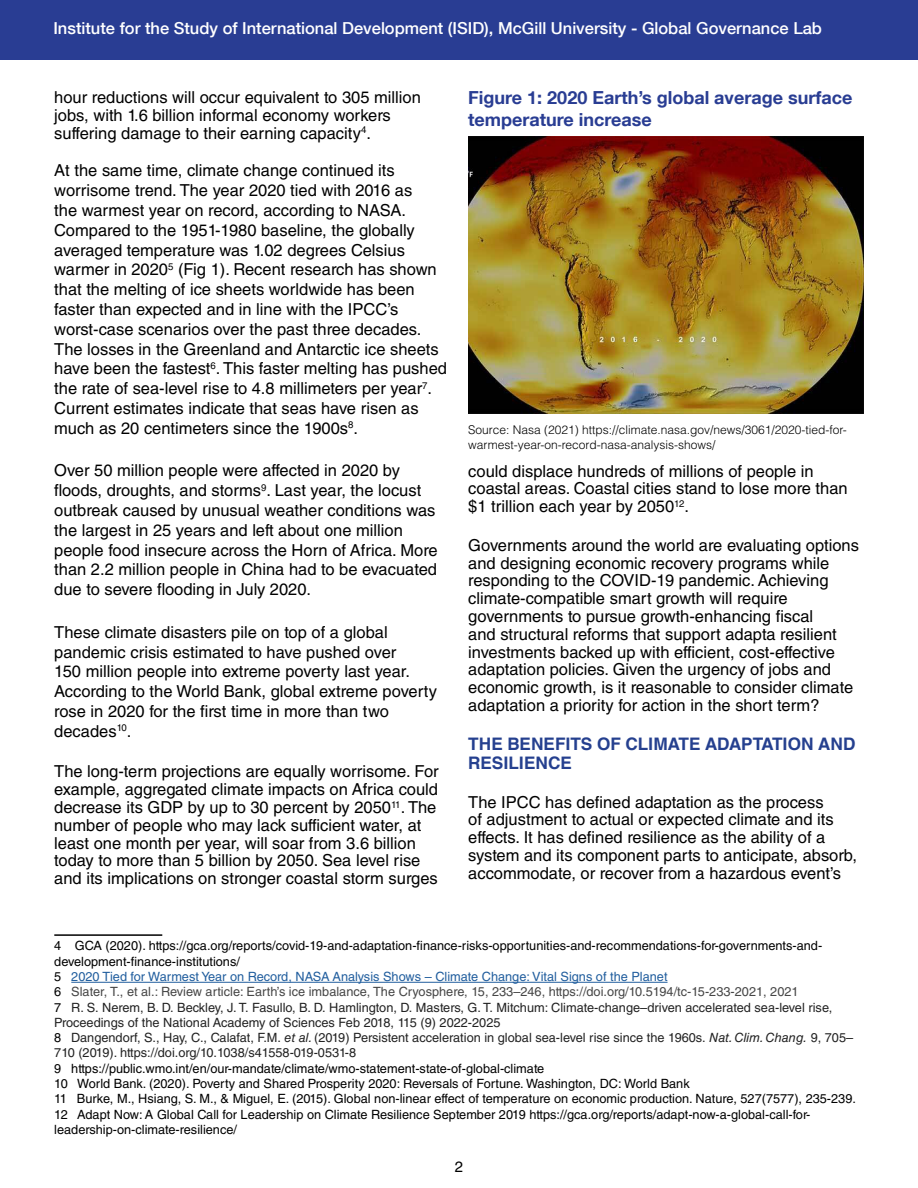
<style>
.page{position:relative;width:918px;height:1188px;background:#fff}
.page>*{position:absolute;margin:0;border:0;box-sizing:border-box;transform-origin:0 0}
.t1{font:700 18px/21.6px "Helvetica Neue LT Com";color:#293d93}
.t2{font:700 17.25px/18.6px "Helvetica World";color:#25408f}
.t3{font:16.5px/19.8px "Helvetica LT Std";color:#000}
.t4{font:500 16.5px "Helvetica Neue LT Com";color:#fff}
.t5{font:15px "Helvetica LT Std";color:#000}
.t6{font:12.75px/15.3px "Helvetica LT Std";color:#222}
.t7{font:12.75px/15.3px "Helvetica LT Std";color:#000}
.t8{font:300 12px/14.4px "Helvetica LT Std";color:#000}
.s1{color:#000}
.s2{color:#215e9e}
.s3{color:#464646}
.s4{font-style:italic}
</style>
<div class="page">
<hr style="left:54px;top:934px;width:108px;height:2px;background:#000">
<hr style="left:71px;top:982px;width:597px;height:1px;background:#215e9e">
<div style="left:0;top:0;width:918px;height:59px;background:#293d93"></div>
<img style="left:468px;top:136px;width:396px;height:278px">
<p class="t4" style="left:53px;top:18px;width:770px">Institute for the Study of International Development (ISID), McGill University - Global Governance Lab</p>
<p class="t3" style="left:54px;top:88px;width:368px;line-height:17.9px">hour reductions will occur equivalent to 305 million jobs, with 1.6 billion informal economy workers suffering damage to their earning capacity<sup>4</sup>.</p>
<p class="t3" style="left:54px;top:161px;width:394px">At the same time, climate change continued its worrisome trend. The year 2020 tied with 2016 as<br>the warmest year on record, according to NASA.<br>Compared to the 1951-1980 baseline, the globally averaged temperature was 1.02 degrees Celsius warmer in 2020<sup>5</sup> (Fig 1). Recent research has shown that the melting of ice sheets worldwide has been faster than expected and in line with the IPCC’s worst-case scenarios over the past three decades.<br>The losses in the Greenland and Antarctic ice sheets have been the fastest<sup>6</sup>. This faster melting has pushed the rate of sea-level rise to 4.8 millimeters per year<sup>7</sup>.<br>Current estimates indicate that seas have risen as much as 20 centimeters since the 1900s<sup>8</sup>.</p>
<p class="t3" style="left:54px;top:461px;width:385px">Over 50 million people were affected in 2020 by floods, droughts, and storms<sup>9</sup>. Last year, the locust outbreak caused by unusual weather conditions was the largest in 25 years and left about one million people food insecure across the Horn of Africa. More than 2.2 million people in China had to be evacuated due to severe flooding in July 2020.</p>
<p class="t3" style="left:54px;top:622px;width:384px">These climate disasters pile on top of a global pandemic crisis estimated to have pushed over<br>150 million people into extreme poverty last year.<br>According to the World Bank, global extreme poverty rose in 2020 for the first time in more than two decades<sup>10</sup>.</p>
<p class="t3" style="left:54px;top:763px;width:386px;line-height:17.9px">The long-term projections are equally worrisome. For example, aggregated climate impacts on Africa could decrease its GDP by up to 30 percent by 2050<sup>11</sup>. The number of people who may lack sufficient water, at least one month per year, will soar from 3.6 billion today to more than 5 billion by 2050. Sea level rise and its implications on stronger coastal storm surges</p>
<p class="t1" style="left:468px;top:86px;width:386px">Figure 1: 2020 Earth’s global average surface temperature increase</p>
<p class="t8" style="left:468px;top:423px;width:380px">Source: Nasa (2021) https://climate.nasa.gov/news/3061/2020-tied-for&shy;warmest-year-on-record-nasa-analysis-shows/</p>
<p class="t3" style="left:468px;top:462px;width:381px;line-height:17.9px">could displace hundreds of millions of people in coastal areas. Coastal cities stand to lose more than $1 trillion each year by 2050<sup>12</sup>.</p>
<p class="t3" style="left:468px;top:536px;width:392px;line-height:17.9px">Governments around the world are evaluating options and designing economic recovery programs while responding to the COVID-19 pandemic. Achieving climate-compatible smart growth will require governments to pursue growth-enhancing fiscal<br>and structural reforms that support adapta resilient investments backed up with efficient, cost-effective adaptation policies. Given the urgency of jobs and economic growth, is it reasonable to consider climate adaptation a priority for action in the short term?</p>
<p class="t2" style="left:468px;top:735px;width:389px">THE BENEFITS OF CLIMATE ADAPTATION AND<br>RESILIENCE</p>
<p class="t3" style="left:468px;top:793px;width:390px;line-height:17.9px">The IPCC has defined adaptation as the process<br>of adjustment to actual or expected climate and its effects. It has defined resilience as the ability of a system and its component parts to anticipate, absorb, accommodate, or recover from a hazardous event’s</p>
<p class="t6" style="left:54px;top:938px;width:800px"><span class="s1">4 GCA (2020). https://gca.org/reports/covid-19-and-adaptation-finance-risks-opportunities-and-recommendations-for-governments-and&shy;development-finance-institutions/<br>5</span> <span class="s2">2020 Tied for Warmest Year on Record, NASA Analysis Shows – Climate Change: Vital Signs of the Planet<br></span><span class="s1">6</span> <span class="s3">Slater, T., et al.: Review article: Earth’s ice imbalance, The Cryosphere, 15, 233–246, https://doi.org/10.5194/tc-15-233-2021, 2021<br></span><span class="s1">7</span> R. S. Nerem, B. D. Beckley, J. T. Fasullo, B. D. Hamlington, D. Masters, G. T. Mitchum: Climate-change–driven accelerated sea-level rise, Proceedings of the National Academy of Sciences Feb 2018, 115 (9) 2022-2025<br><span class="s1">8</span> Dangendorf, S., Hay, C., Calafat, F.M. <span class="s4">et al.</span> (2019) Persistent acceleration in global sea-level rise since the 1960s. <span class="s4">Nat. Clim. Chang.</span> 9, 705– 710 (2019). https://doi.org/10.1038/s41558-019-0531-8</p>
<p class="t7" style="left:54px;top:1061px;width:803px">9 https://public.wmo.int/en/our-mandate/climate/wmo-statement-state-of-global-climate<br>10 World Bank. (2020). Poverty and Shared Prosperity 2020: Reversals of Fortune. Washington, DC: World Bank<br>11 Burke, M., Hsiang, S. M., &amp; Miguel, E. (2015). Global non-linear effect of temperature on economic production. Nature, 527(7577), 235-239.<br>12 Adapt Now: A Global Call for Leadership on Climate Resilience September 2019 https://gca.org/reports/adapt-now-a-global-call-for&shy;leadership-on-climate-resilience/</p>
<p class="t5" style="left:455px;top:1158px;width:10px">2</p>
</div>
